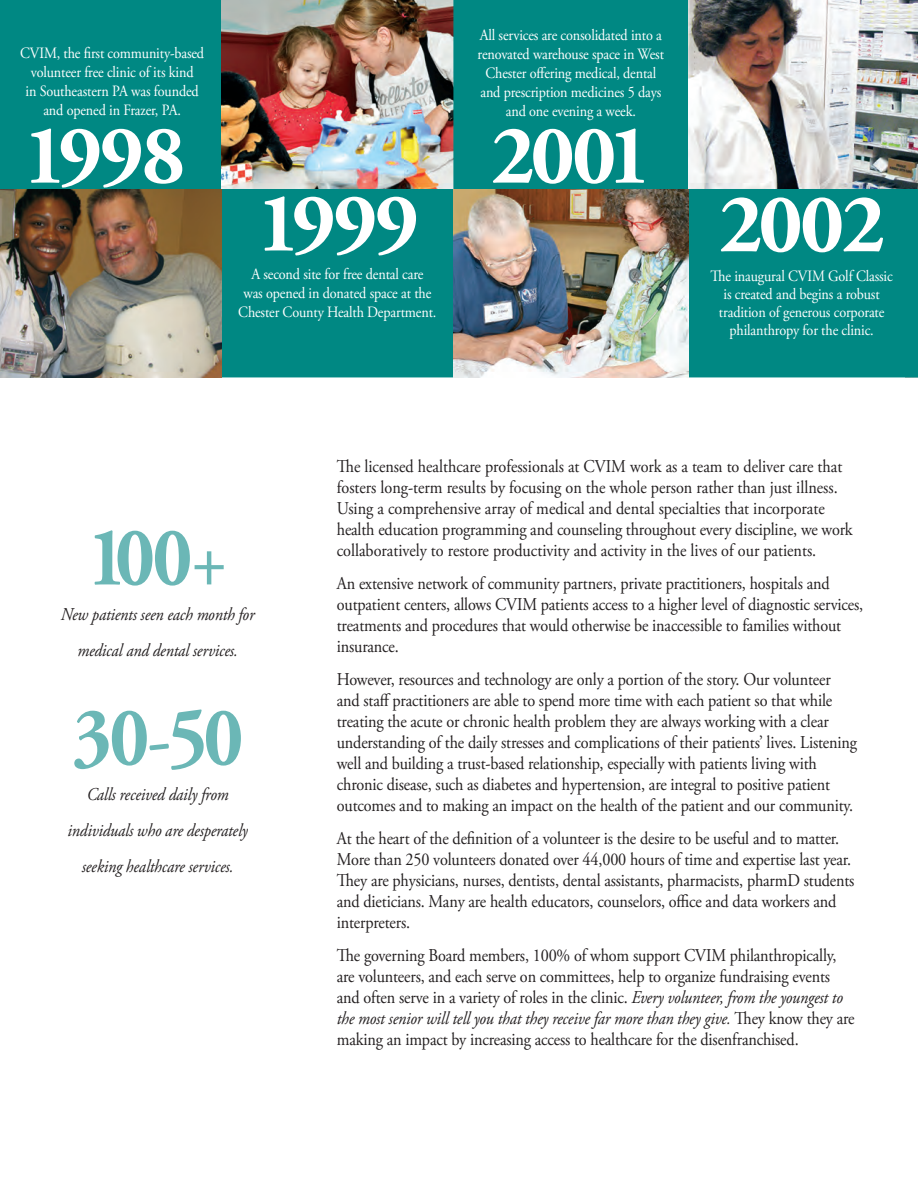
<style>
.page{position:relative;width:918px;height:1188px;background:#fff}
.page>*{position:absolute;margin:0;border:0;box-sizing:border-box;transform-origin:0 0}
.t1{font:700 84px "Adobe Garamond Pro";letter-spacing:-.025em;color:#fff}
.t2{font:700 84px "Adobe Garamond Pro";letter-spacing:-.04em;color:#6bb7b6;scale:.9 1}
.t3{font:18px/21px "Adobe Garamond Pro";letter-spacing:-.01em;color:#231f20;scale:.9 1}
.t4{font:italic 18px/36px "Adobe Garamond Pro";letter-spacing:-.01em;color:#231f20;text-align:center;scale:.9 1}
.t5{font:15.75px/18.9px "Adobe Garamond Pro";letter-spacing:-.01em;color:#fff;text-align:center;scale:.9 1}
.s1{font-weight:400}
.s2{font-style:italic}
</style>
<div class="page">
<div style="left:0;top:0;width:221px;height:193px;background:#008883"></div>
<img style="left:221px;top:0;width:232px;height:188px">
<div style="left:221px;top:188px;width:233px;height:190px;background:#008883"></div>
<div style="left:453px;top:0;width:235px;height:189px;background:#008883"></div>
<img style="left:688px;top:0;width:230px;height:188px">
<div style="left:688px;top:188px;width:230px;height:190px;background:#008883"></div>
<img style="left:0;top:189px;width:221px;height:188px">
<img style="left:453px;top:189px;width:235px;height:188px">
<p class="t5" style="left:20px;top:44px;width:206px">CVIM, the first community-based volunteer free clinic of its kind<br>in Southeastern PA was founded and opened in Frazer, PA.</p>
<p class="t5" style="left:478px;top:26px;width:209px">All services are consolidated into a renovated warehouse space in West<br>Chester offering medical, dental and prescription medicines 5 days and one evening a week.</p>
<p class="t1" style="left:23px;top:107px;width:164px">1998</p>
<p class="t1" style="left:491px;top:107px;width:162px">2001</p>
<p class="t1" style="left:257px;top:175px;width:164px">1999</p>
<p class="t1" style="left:719px;top:176px;width:168px">2002</p>
<p class="t5" style="left:238px;top:265px;width:222px">A second site for free dental care<br>was opened in donated space at the<br>Chester County Health Department.</p>
<p class="t5" style="left:711px;top:268px;width:204px;line-height:18px">The inaugural CVIM Golf Classic is created and begins a robust tradition of generous corporate philanthropy for the clinic.</p>
<p class="t2" style="left:87px;top:509px;width:158px">100<span class="s1">+</span></p>
<p class="t4" style="left:61px;top:597px;width:217px">New patients seen each month for</p>
<p class="t4" style="left:77px;top:633px;width:180px">medical and dental services.</p>
<p class="t2" style="left:72px;top:689px;width:191px">30<span class="s1">-</span>50</p>
<p class="t4" style="left:87px;top:777px;width:159px">Calls received daily from</p>
<p class="t4" style="left:68px;top:813px;width:202px">individuals who are desperately seeking healthcare services.</p>
<p class="t3" style="left:337px;top:456px;width:563px">The licensed healthcare professionals at CVIM work as a team to deliver care that fosters long-term results by focusing on the whole person rather than just illness.</p>
<p class="t3" style="left:337px;top:498px;width:575px">Using a comprehensive array of medical and dental specialties that incorporate health education programming and counseling throughout every discipline, we work collaboratively to restore productivity and activity in the lives of our patients.</p>
<p class="t3" style="left:337px;top:574px;width:586px">An extensive network of community partners, private practitioners, hospitals and outpatient centers, allows CVIM patients access to a higher level of diagnostic services, treatments and procedures that would otherwise be inaccessible to families without insurance.</p>
<p class="t3" style="left:337px;top:670px;width:580px">However, resources and technology are only a portion of the story. Our volunteer and staff practitioners are able to spend more time with each patient so that while treating the acute or chronic health problem they are always working with a clear understanding of the daily stresses and complications of their patients’ lives. Listening well and building a trust-based relationship, especially with patients living with chronic disease, such as diabetes and hypertension, are integral to positive patient outcomes and to making an impact on the health of the patient and our community.</p>
<p class="t3" style="left:337px;top:829px;width:577px">At the heart of the definition of a volunteer is the desire to be useful and to matter.<br>More than 250 volunteers donated over 44,000 hours of time and expertise last year.<br>They are physicians, nurses, dentists, dental assistants, pharmacists, pharmD students and dieticians. Many are health educators, counselors, office and data workers and interpreters.</p>
<p class="t3" style="left:337px;top:946px;width:577px">The governing Board members, 100% of whom support CVIM philanthropically, are volunteers, and each serve on committees, help to organize fundraising events and often serve in a variety of roles in the clinic. <span class="s2">Every volunteer, from the youngest to the most senior will tell you that they receive far more than they give.</span> They know they are making an impact by increasing access to healthcare for the disenfranchised.</p>
</div>
